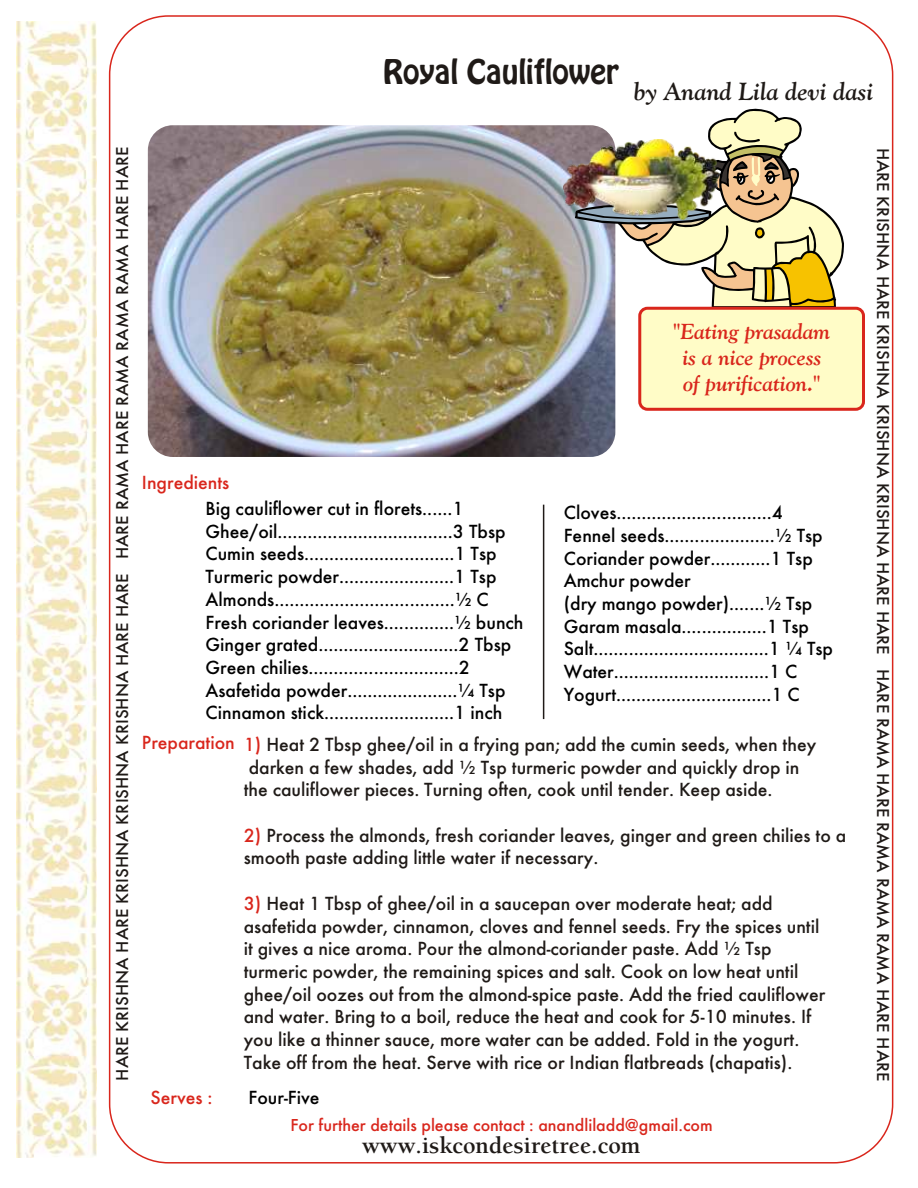
<style>
.page{position:relative;width:918px;height:1188px;background:#fff}
.page>*{position:absolute;margin:0;border:0;box-sizing:border-box;transform-origin:0 0}
.t1{font:30px "Hobo Std";color:#1f1a17}
.t2{font:italic 700 24.75px "Goudy Ol St BT";color:#1f1a17}
.t3{font:700 24.15px "Balaram";color:#1f1a17}
.t4{font:italic 700 21.75px/26px "Goudy Ol St BT";color:#d9261c;text-align:center}
.t5{font:19.8px/22.6px "Futura";color:#1f1a17}
.t6{font:19.8px/22.6px "Futura";color:#000}
.t7{font:19.8px "Futura";color:#d9261c}
.t8{font:18px "Futura";color:#d9261c}
.t9{font:17.85px "Futura";color:#1f1a17;scale:1.06 1}
.s1{color:#d9261c}
</style>
<div class="page">
<img style="left:148px;top:125px;width:467px;height:332px;border-radius:25px">
<svg style="left:574px;top:108px;width:270px;height:200px"></svg>
<svg style="left:578px;top:110px;width:264px;height:196px"></svg>
<div style="left:638px;top:307px;width:227px;height:104px;background:#fffcc7;border:3px solid #d9261c;border-radius:8px"></div>
<img style="left:563px;top:140px;width:156px;height:79px">
<hr style="left:543px;top:505px;width:1px;height:214px;background:#1f1a17">
<img style="left:17px;top:21px;width:80px;height:1136px">
<h1 class="t1" style="left:383px;top:58px;width:237px">Royal Cauliflower</h1>
<p class="t2" style="left:634px;top:82px;width:240px">by Anand Lila devi dasi</p>
<p class="t9" style="left:115px;top:1081px;width:883px;rotate:-90deg">HARE KRISHNA HARE KRISHNA KRISHNA KRISHNA HARE HARE HARE RAMA HARE RAMA RAMA RAMA HARE HARE</p>
<p class="t9" style="left:890px;top:148px;width:883px;rotate:90deg">HARE KRISHNA HARE KRISHNA KRISHNA KRISHNA HARE HARE HARE RAMA HARE RAMA RAMA RAMA HARE HARE</p>
<p class="t4" style="left:673px;top:320px;width:159px">"Eating prasadam is a nice process of purification."</p>
<p class="t7" style="left:142px;top:475px;width:89px">Ingredients</p>
<p class="t6" style="left:206px;top:499px;width:320px">Big cauliflower cut in florets......1<br>Ghee/oil...................................3 Tbsp Cumin seeds..............................1 Tsp Turmeric powder.......................1 Tsp Almonds....................................½ C Fresh coriander leaves..............½ bunch Ginger grated............................2 Tbsp Green chilies..............................2<br>Asafetida powder......................¼ Tsp Cinnamon stick..........................1 inch</p>
<p class="t6" style="left:564px;top:503px;width:271px">Cloves...............................4<br>Fennel seeds......................½ Tsp Coriander powder............1 Tsp Amchur powder<br>(dry mango powder).......½ Tsp Garam masala.................1 Tsp Salt...................................1 ¼ Tsp Water...............................1 C Yogurt...............................1 C</p>
<p class="t5" style="left:142px;top:735px;width:676px"><span class="s1">Preparation 1)</span> Heat 2 Tbsp ghee/oil in a frying pan; add the cumin seeds, when they</p>
<p class="t5" style="left:244px;top:757px;width:557px">darken a few shades, add ½ Tsp turmeric powder and quickly drop in the cauliflower pieces. Turning often, cook until tender. Keep aside.</p>
<p class="t5" style="left:244px;top:825px;width:604px"><span class="s1">2)</span> Process the almonds, fresh coriander leaves, ginger and green chilies to a</p>
<p class="t5" style="left:244px;top:848px;width:356px">smooth paste adding little water if necessary.</p>
<p class="t5" style="left:244px;top:893px;width:531px"><span class="s1">3)</span> Heat 1 Tbsp of ghee/oil in a saucepan over moderate heat; add</p>
<p class="t5" style="left:244px;top:916px;width:583px">asafetida powder, cinnamon, cloves and fennel seeds. Fry the spices until it gives a nice aroma. Pour the almond-coriander paste. Add ½ Tsp turmeric powder, the remaining spices and salt. Cook on low heat until ghee/oil oozes out from the almond-spice paste. Add the fried cauliflower and water. Bring to a boil, reduce the heat and cook for 5-10 minutes. If you like a thinner sauce, more water can be added. Fold in the yogurt.<br>Take off from the heat. Serve with rice or Indian flatbreads (chapatis).</p>
<p class="t7" style="left:151px;top:1090px;width:63px">Serves :</p>
<p class="t6" style="left:249px;top:1088px;width:73px">Four-Five</p>
<p class="t8" style="left:291px;top:1118px;width:424px">For further details please contact : anandliladd@gmail.com</p>
<p class="t3" style="left:362px;top:1130px;width:280px">www.iskcondesiretree.com</p>
</div>
